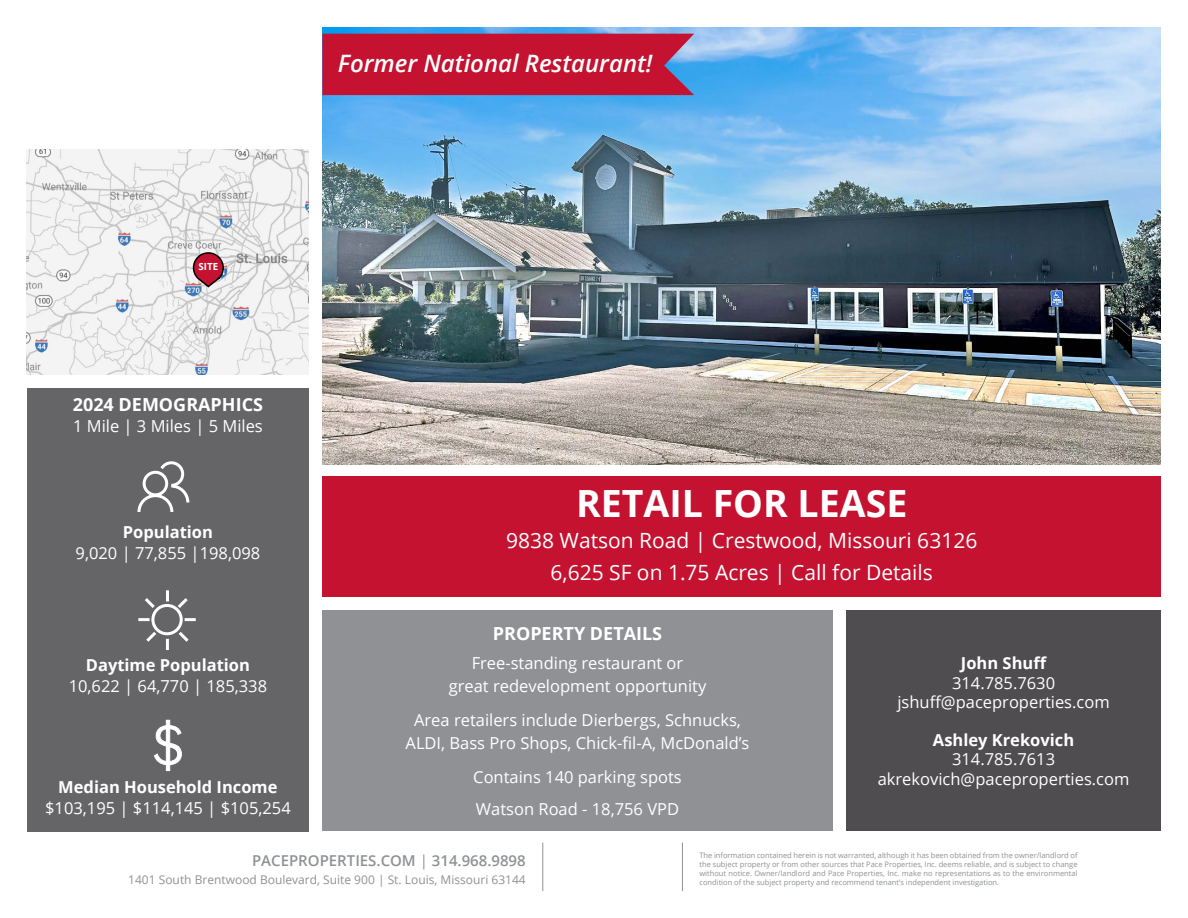
<style>
.page{position:relative;width:1188px;height:918px;background:#fff}
.page>*{position:absolute;margin:0;border:0;box-sizing:border-box;transform-origin:0 0}
.t1{font:700 37.5px "Open Sans";color:#fff}
.t2{font:italic 600 24px "Open Sans";color:#fff}
.t3{font:21px/31.5px "Open Sans";color:#fff;text-align:center}
.t4{font:700 18px "Open Sans";color:#fff}
.t5{font:16.5px/19.5px "Open Sans";color:#fff;text-align:center}
.t6{font:700 16.5px "Open Sans";color:#fff}
.t7{font:600 15px "Open Sans";color:#8f9194}
.t8{font:12px "Open Sans";color:#8f9194}
.t9{font:700 9.75px "Open Sans";color:#fff}
.t10{font:7.5px/9px "Open Sans";color:#8f9194;text-align:justify}
.s1{font-weight:400}
</style>
<div class="page">
<img style="left:322px;top:27px;width:839px;height:437px">
<img style="left:27px;top:150px;width:282px;height:225px">
<div style="left:27px;top:388px;width:282px;height:443px;background:#656568"></div>
<svg style="left:137px;top:461px;width:53px;height:51px"></svg>
<svg style="left:154px;top:720px;width:28px;height:51px"></svg>
<div style="left:322px;top:476px;width:839px;height:121px;background:#c41230"></div>
<div style="left:322px;top:610px;width:511px;height:221px;background:#8f9194"></div>
<div style="left:846px;top:610px;width:315px;height:221px;background:#4f4d4f"></div>
<hr style="left:542px;top:843px;width:1px;height:48px;background:#8f9194">
<hr style="left:682px;top:843px;width:1px;height:48px;background:#8f9194">
<div style="left:322px;top:34px;width:372px;height:61px;background:#c41230"></div>
<svg style="left:192px;top:251px;width:33px;height:37px"></svg>
<div style="left:151px;top:604px;width:32px;height:31px;border:3px solid #fff;border-radius:50%"></div>
<svg style="left:166px;top:590px;width:3px;height:11px"></svg>
<svg style="left:166px;top:639px;width:3px;height:11px"></svg>
<svg style="left:185px;top:618px;width:11px;height:3px"></svg>
<svg style="left:138px;top:618px;width:12px;height:3px"></svg>
<svg style="left:146px;top:629px;width:13px;height:13px"></svg>
<svg style="left:175px;top:598px;width:13px;height:13px"></svg>
<svg style="left:175px;top:629px;width:14px;height:13px"></svg>
<svg style="left:145px;top:598px;width:13px;height:13px"></svg>
<h2 class="t2" style="left:338px;top:46px;width:316px">Former National Restaurant!</h2>
<h3 class="t9" style="left:198px;top:260px;width:21px">SITE</h3>
<h3 class="t4" style="left:73px;top:392px;width:192px">2024 DEMOGRAPHICS</h3>
<h3 class="t5" style="left:73px;top:416px;width:191px">1 Mile | 3 Miles | 5 Miles</h3>
<h3 class="t6" style="left:123px;top:520px;width:92px">Population</h3>
<h3 class="t5" style="left:76px;top:543px;width:186px">9,020 | 77,855 |198,098</h3>
<h1 class="t1" style="left:576px;top:477px;width:333px">RETAIL FOR LEASE</h1>
<h3 class="t3" style="left:506px;top:524px;width:473px">9838 Watson Road | Crestwood, Missouri 63126<br>6,625 SF on 1.75 Acres | Call for Details</h3>
<h3 class="t4" style="left:493px;top:621px;width:171px">PROPERTY DETAILS</h3>
<h3 class="t5" style="left:449px;top:652px;width:259px;line-height:22.5px">Free-standing restaurant or<br>great redevelopment opportunity</h3>
<h3 class="t5" style="left:406px;top:709px;width:345px;line-height:22.5px">Area retailers include Dierbergs, Schnucks,<br>ALDI, Bass Pro Shops, Chick-fil-A, McDonald’s</h3>
<h3 class="t5" style="left:473px;top:761px;width:210px;line-height:31.5px;text-align:left">Contains 140 parking spots<br>Watson Road - 18,756 VPD</h3>
<p class="t10" style="left:699px;top:851px;width:380px">The information contained herein is not warranted, although it has been obtained from the owner/landlord of the subject property or from other sources that Pace Properties, Inc. deems reliable, and is subject to change without notice. Owner/landlord and Pace Properties, Inc. make no representations as to the environmental condition of the subject property and recommend tenant’s independent investigation.</p>
<h3 class="t6" style="left:961px;top:652px;width:87px">John Shuff</h3>
<h3 class="t5" style="left:897px;top:673px;width:214px">314.785.7630 jshuff@paceproperties.com</h3>
<h3 class="t6" style="left:933px;top:728px;width:143px">Ashley Krekovich</h3>
<h3 class="t5" style="left:878px;top:749px;width:253px">314.785.7613 akrekovich@paceproperties.com</h3>
<h3 class="t6" style="left:86px;top:653px;width:166px">Daytime Population</h3>
<h3 class="t5" style="left:69px;top:676px;width:200px">10,622 | 64,770 | 185,338</h3>
<h3 class="t6" style="left:58px;top:776px;width:221px">Median Household Income</h3>
<h3 class="t5" style="left:45px;top:798px;width:247px">$103,195 | $114,145 | $105,254</h3>
<h3 class="t7" style="left:252px;top:850px;width:275px">PACEPROPERTIES.COM <span class="s1">|</span> 314.968.9898</h3>
<h3 class="t8" style="left:128px;top:871px;width:399px">1401 South Brentwood Boulevard, Suite 900 | St. Louis, Missouri 63144</h3>
</div>
